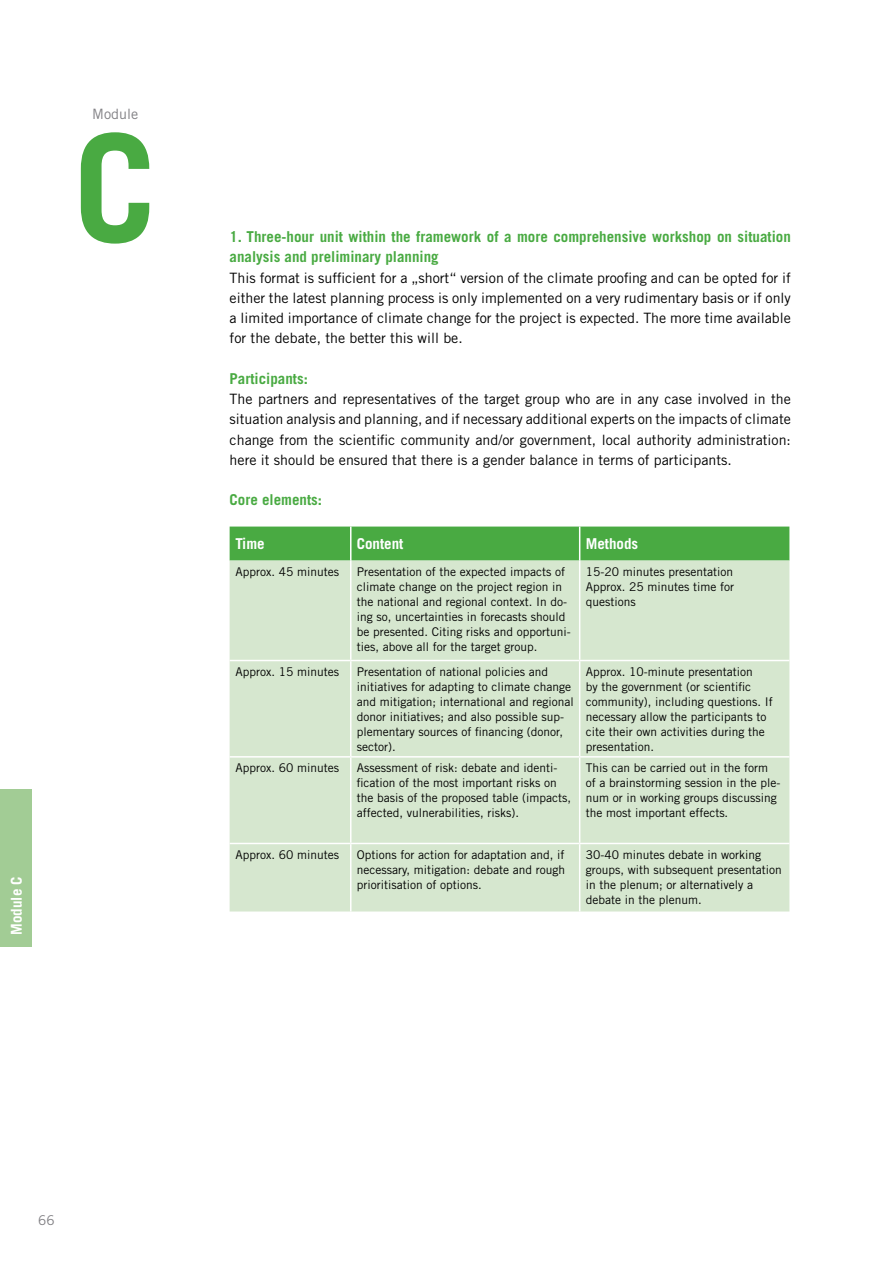
<style>
.page{position:relative;width:893px;height:1263px;background:#fff}
.page>*{position:absolute;margin:0;border:0;box-sizing:border-box;transform-origin:0 0}
.t1{font:700 150px "Trade Gothic";color:#49aa42}
.t2{font:700 15px/20.2px "Trade Gothic";color:#49aa42}
.t3{font:700 15px "Trade Gothic";color:#fff}
.t4{font:14.25px/20.2px "Trade Gothic";color:#000;text-align:justify}
.t5{font:14.25px "Trade Gothic";color:#807f83}
.t6{font:13.5px "Trade Gothic";color:#807f83}
.t7{font:12px/15px "Trade Gothic";color:#000}
</style>
<div class="page">
<div style="left:230px;top:526px;width:559px;height:35px;background:#49aa42"></div>
<div style="left:230px;top:561px;width:559px;height:350px;background:#d6e7cf"></div>
<hr style="left:350px;top:561px;width:1px;height:99px;background:#fff">
<hr style="left:579px;top:561px;width:1px;height:99px;background:#fff">
<hr style="left:230px;top:660px;width:121px;height:1px;background:#fff">
<hr style="left:351px;top:660px;width:229px;height:1px;background:#fff">
<hr style="left:350px;top:661px;width:1px;height:95px;background:#fff">
<hr style="left:580px;top:660px;width:209px;height:1px;background:#fff">
<hr style="left:579px;top:661px;width:1px;height:95px;background:#fff">
<hr style="left:230px;top:756px;width:121px;height:1px;background:#fff">
<hr style="left:351px;top:756px;width:229px;height:1px;background:#fff">
<hr style="left:350px;top:757px;width:1px;height:86px;background:#fff">
<hr style="left:580px;top:756px;width:209px;height:1px;background:#fff">
<hr style="left:579px;top:757px;width:1px;height:86px;background:#fff">
<hr style="left:230px;top:843px;width:121px;height:1px;background:#fff">
<hr style="left:351px;top:843px;width:229px;height:1px;background:#fff">
<hr style="left:350px;top:844px;width:1px;height:67px;background:#fff">
<hr style="left:580px;top:843px;width:209px;height:1px;background:#fff">
<hr style="left:579px;top:844px;width:1px;height:67px;background:#fff">
<hr style="left:350px;top:527px;width:1px;height:34px;background:#fff">
<hr style="left:579px;top:527px;width:1px;height:34px;background:#fff">
<div style="left:0;top:789px;width:32px;height:158px;background:#a2cc95"></div>
<p class="t5" style="left:92px;top:106px;width:47px">Module</p>
<h1 class="t1" style="left:73px;top:96px;width:85px">C</h1>
<p class="t3" style="left:7px;top:935px;width:60px;rotate:-90deg">Module C</p>
<p class="t2" style="left:230px;top:226px;width:563px">1. Three-hour unit within the framework of a more comprehensive workshop on situation analysis and preliminary planning</p>
<p class="t4" style="left:230px;top:267px;width:563px">This format is sufficient for a „short“ version of the climate proofing and can be opted for if either the latest planning process is only implemented on a very rudimentary basis or if only a limited importance of climate change for the project is expected. The more time available for the debate, the better this will be.</p>
<p class="t2" style="left:230px;top:368px;width:80px">Participants:</p>
<p class="t4" style="left:230px;top:389px;width:563px">The partners and representatives of the target group who are in any case involved in the situation analysis and planning, and if necessary additional experts on the impacts of climate change from the scientific community and/or government, local authority administration: here it should be ensured that there is a gender balance in terms of participants.</p>
<p class="t2" style="left:230px;top:490px;width:94px">Core elements:</p>
<p class="t3" style="left:236px;top:535px;width:31px">Time</p>
<p class="t3" style="left:357px;top:535px;width:48px">Content</p>
<p class="t3" style="left:586px;top:535px;width:54px">Methods</p>
<p class="t7" style="left:236px;top:564px;width:105px">Approx. 45 minutes</p>
<p class="t7" style="left:357px;top:564px;width:215px">Presentation of the expected impacts of climate change on the project region in the national and regional context. In do&shy;ing so, uncertainties in forecasts should be presented. Citing risks and opportuni&shy;ties, above all for the target group.</p>
<p class="t7" style="left:586px;top:564px;width:150px;text-align:justify">15-20 minutes presentation Approx. 25 minutes time for questions</p>
<p class="t7" style="left:236px;top:664px;width:105px">Approx. 15 minutes</p>
<p class="t7" style="left:357px;top:664px;width:218px">Presentation of national policies and initiatives for adapting to climate change and mitigation; international and regional donor initiatives; and also possible sup&shy;plementary sources of financing (donor, sector).</p>
<p class="t7" style="left:586px;top:664px;width:188px">Approx. 10-minute presentation<br>by the government (or scientific community), including questions. If necessary allow the participants to cite their own activities during the presentation.</p>
<p class="t7" style="left:236px;top:760px;width:105px">Approx. 60 minutes</p>
<p class="t7" style="left:357px;top:760px;width:216px">Assessment of risk: debate and identi&shy;fication of the most important risks on the basis of the proposed table (impacts, affected, vulnerabilities, risks).</p>
<p class="t7" style="left:586px;top:760px;width:196px">This can be carried out in the form of a brainstorming session in the ple&shy;num or in working groups discussing the most important effects.</p>
<p class="t7" style="left:236px;top:847px;width:105px">Approx. 60 minutes</p>
<p class="t7" style="left:357px;top:847px;width:210px;text-align:justify">Options for action for adaptation and, if necessary, mitigation: debate and rough prioritisation of options.</p>
<p class="t7" style="left:586px;top:847px;width:197px">30-40 minutes debate in working groups, with subsequent presentation in the plenum; or alternatively a debate in the plenum.</p>
<p class="t6" style="left:38px;top:1212px;width:18px">66</p>
</div>
